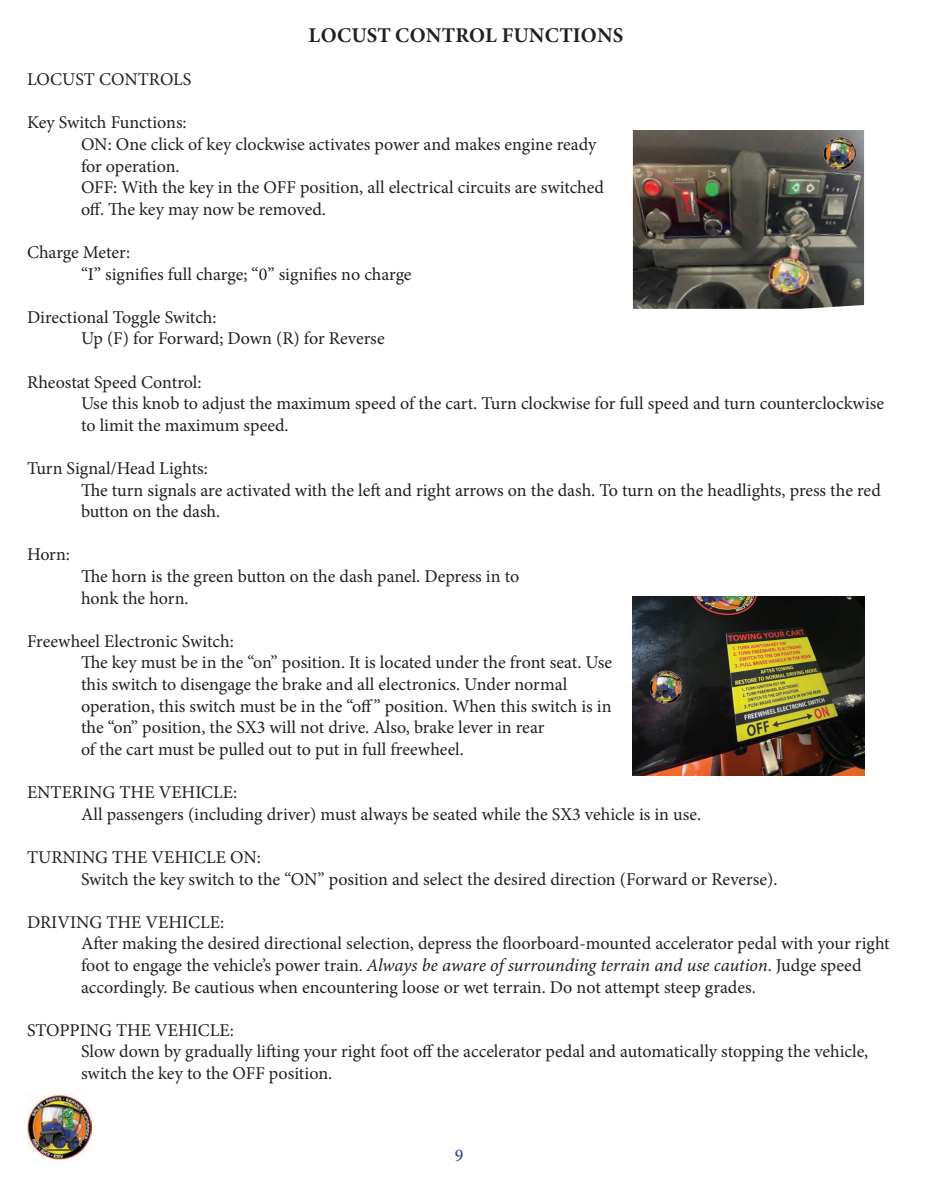
<style>
.page{position:relative;width:932px;height:1202px;background:#fff}
.page>*{position:absolute;margin:0;border:0;box-sizing:border-box;transform-origin:0 0}
.t1{font:21px "Minion Variable Concept";letter-spacing:.005em;color:#231f20}
.t2{font:18px/21.6px "Minion Pro";color:#231f20}
.t3{font:18px "Minion Pro";color:#253f8e}
.s1{font-family:"Minion Variable Concept";font-style:italic}
</style>
<div class="page">
<img style="left:633px;top:130px;width:231px;height:179px">
<img style="left:633px;top:597px;width:231px;height:179px">
<img style="left:823px;top:136px;width:32px;height:33px">
<img style="left:650px;top:670px;width:32px;height:33px">
<img style="left:27px;top:1094px;width:64px;height:65px">
<p class="t1" style="left:309px;top:20px;width:316px">LOCUST CONTROL FUNCTIONS</p>
<p class="t2" style="left:27px;top:69px;width:166px">LOCUST CONTROLS</p>
<p class="t2" style="left:81px;top:112px;width:524px;text-indent:-54px">Key Switch Functions:<br>ON: One click of key clockwise activates power and makes engine ready for operation.<br>OFF: With the key in the OFF position, all electrical circuits are switched off. The key may now be removed.</p>
<p class="t2" style="left:81px;top:241px;width:332px;text-indent:-54px">Charge Meter:<br>“I” signifies full charge; “0” signifies no charge</p>
<p class="t2" style="left:81px;top:306px;width:305px;text-indent:-54px">Directional Toggle Switch:<br>Up (F) for Forward; Down (R) for Reverse</p>
<p class="t2" style="left:81px;top:371px;width:804px;text-indent:-54px">Rheostat Speed Control:<br>Use this knob to adjust the maximum speed of the cart. Turn clockwise for full speed and turn counterclockwise to limit the maximum speed.</p>
<p class="t2" style="left:81px;top:457px;width:801px;text-indent:-54px">Turn Signal/Head Lights:<br>The turn signals are activated with the left and right arrows on the dash. To turn on the headlights, press the red button on the dash.</p>
<p class="t2" style="left:27px;top:544px;width:45px">Horn:</p>
<p class="t2" style="left:81px;top:565px;width:440px">The horn is the green button on the dash panel. Depress in to honk the horn.</p>
<p class="t2" style="left:81px;top:630px;width:533px;text-indent:-54px">Freewheel Electronic Switch:<br>The key must be in the “on” position. It is located under the front seat. Use this switch to disengage the brake and all electronics. Under normal operation, this switch must be in the “off” position. When this switch is in the “on” position, the SX3 will not drive. Also, brake lever in rear<br>of the cart must be pulled out to put in full freewheel.</p>
<p class="t2" style="left:81px;top:781px;width:621px;text-indent:-54px">ENTERING THE VEHICLE:<br>All passengers (including driver) must always be seated while the SX3 vehicle is in use.</p>
<p class="t2" style="left:81px;top:846px;width:698px;text-indent:-54px">TURNING THE VEHICLE ON:<br>Switch the key switch to the “ON” position and select the desired direction (Forward or Reverse).</p>
<p class="t2" style="left:81px;top:911px;width:810px;text-indent:-54px">DRIVING THE VEHICLE:<br>After making the desired directional selection, depress the floorboard-mounted accelerator pedal with your right foot to engage the vehicle’s power train. <span class="s1">Always be aware of surrounding terrain and use caution</span>. Judge speed accordingly. Be cautious when encountering loose or wet terrain. Do not attempt steep grades.</p>
<p class="t2" style="left:81px;top:1019px;width:789px;text-indent:-54px">STOPPING THE VEHICLE:<br>Slow down by gradually lifting your right foot off the accelerator pedal and automatically stopping the vehicle, switch the key to the OFF position.</p>
<p class="t3" style="left:455px;top:1143px;width:10px">9</p>
</div>
